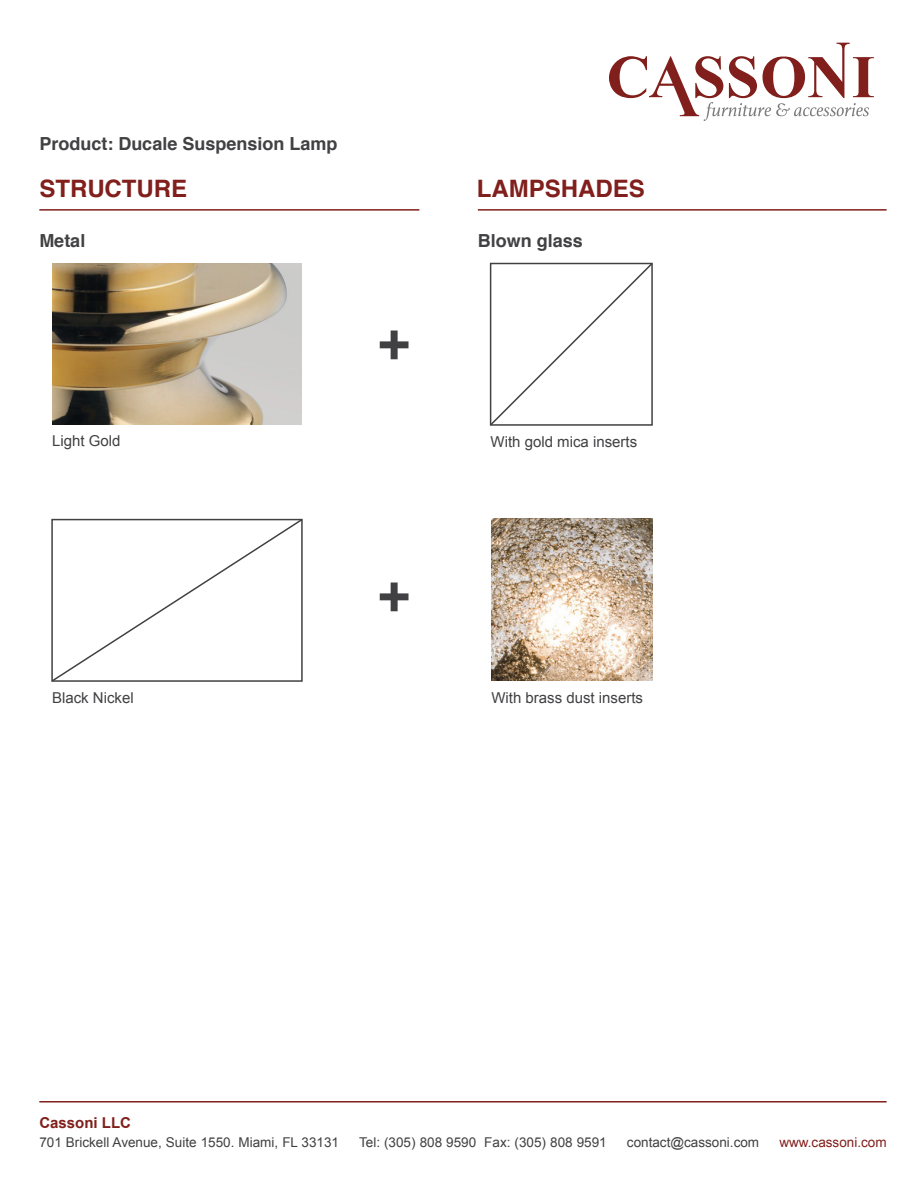
<style>
.page{position:relative;width:918px;height:1188px;background:#fff}
.page>*{position:absolute;margin:0;border:0;box-sizing:border-box;transform-origin:0 0}
.t1{font:700 54.45px "Helvetica";color:#414042}
.t2{font:700 24px "Helvetica";color:#801f1b}
.t3{font:700 18px "Helvetica";color:#414042}
.t4{font:15px "Arial";color:#414042}
.t5{font:700 15px "Arial";color:#801f1b}
.t6{font:13.5px "Arial";color:#414042}
.t7{font:13.5px "Arial";color:#801f1b}
</style>
<div class="page">
<svg style="left:609px;top:43px;width:265px;height:78px"></svg>
<hr style="left:39px;top:1101px;width:848px;height:2px;background:#801f1b">
<hr style="left:39px;top:209px;width:380px;height:2px;background:#801f1b">
<hr style="left:478px;top:209px;width:409px;height:2px;background:#801f1b">
<img style="left:52px;top:263px;width:250px;height:162px">
<svg style="left:51px;top:518px;width:252px;height:164px"></svg>
<svg style="left:489px;top:262px;width:164px;height:164px"></svg>
<img style="left:492px;top:519px;width:160px;height:161px">
<h3 class="t3" style="left:39px;top:129px;width:300px">Product: Ducale Suspension Lamp</h3>
<h2 class="t2" style="left:39px;top:169px;width:149px">STRUCTURE</h2>
<h2 class="t2" style="left:477px;top:169px;width:169px">LAMPSHADES</h2>
<h3 class="t3" style="left:39px;top:226px;width:48px">Metal</h3>
<h3 class="t3" style="left:478px;top:226px;width:107px">Blown glass</h3>
<h1 class="t1" style="left:378px;top:296px;width:33px">+</h1>
<p class="t4" style="left:52px;top:431px;width:70px">Light Gold</p>
<p class="t4" style="left:491px;top:431px;width:148px">With gold mica inserts</p>
<h1 class="t1" style="left:378px;top:548px;width:33px">+</h1>
<p class="t4" style="left:52px;top:688px;width:83px">Black Nickel</p>
<p class="t4" style="left:491px;top:688px;width:153px">With brass dust inserts</p>
<p class="t5" style="left:39px;top:1113px;width:93px">Cassoni LLC</p>
<p class="t6" style="left:39px;top:1134px;width:301px">701 Brickell Avenue, Suite 1550. Miami, FL 33131</p>
<p class="t6" style="left:359px;top:1134px;width:249px">Tel: (305) 808 9590 Fax: (305) 808 9591</p>
<p class="t6" style="left:627px;top:1134px;width:134px">contact@cassoni.com</p>
<p class="t7" style="left:779px;top:1134px;width:109px">www.cassoni.com</p>
</div>
